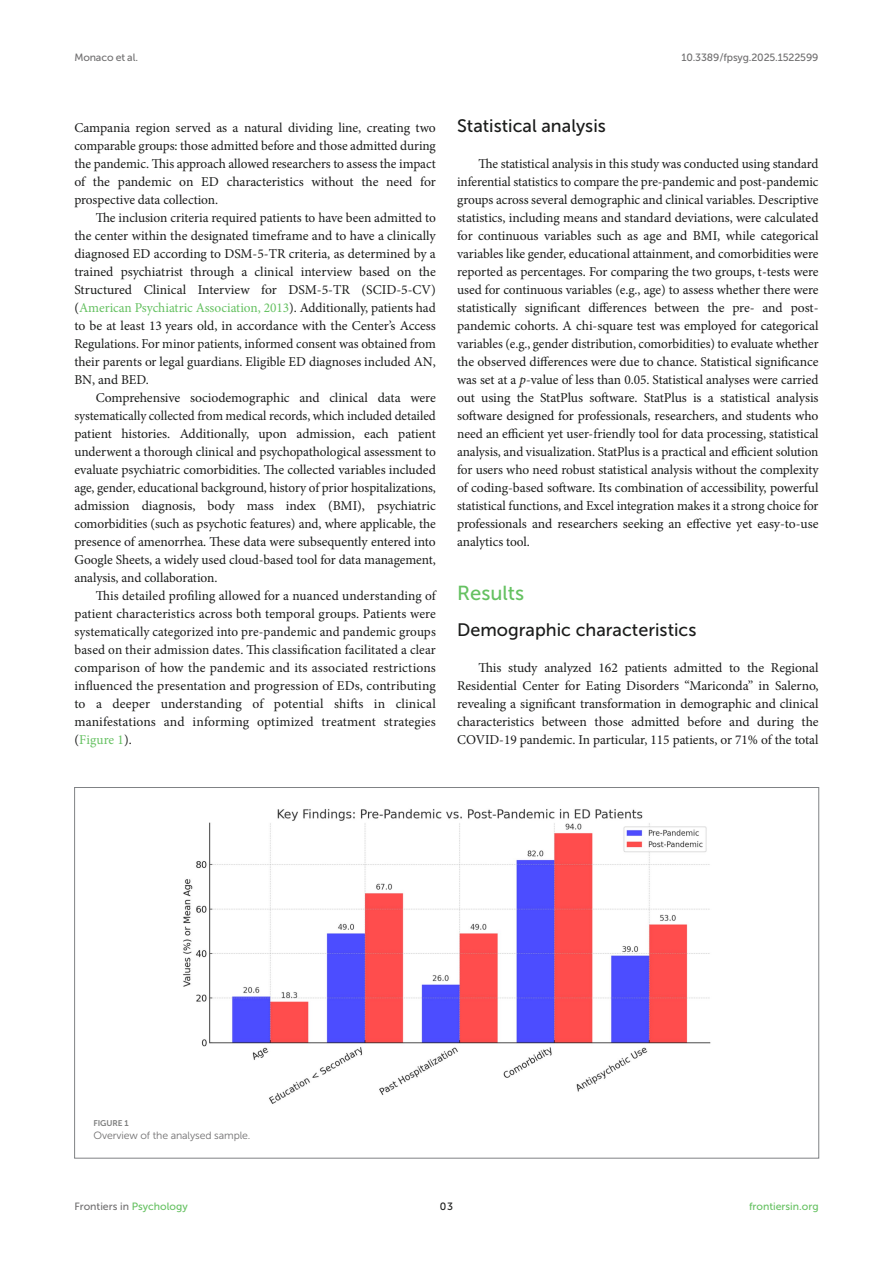
<style>
.page{position:relative;width:893px;height:1263px;background:#fff}
.page>*{position:absolute;margin:0;border:0;box-sizing:border-box;transform-origin:0 0}
.HEAD_1{font:20.25px "Museo Sans 500";color:#65c161}
.HEAD_2_after_HEAD_1{font:18px "Museo Sans 500";color:#1b1c1b}
.HEAD_2{font:18px "Museo Sans 500";color:#1b1c1b}
.TEXT{font:13.5px/18px "Minion Pro";letter-spacing:-.005em;color:#1b1c1b;text-align:justify}
.t1{font:10.5px "Museo Sans 500";letter-spacing:-.015em;color:#706f70}
.FIG_LEG{font:10.5px "Museo Sans 300";letter-spacing:-.01em;color:#706f70}
.t2{font:10.5px "Museo Sans 500";color:#65c161}
.t3{font:10.5px "Museo Sans 500";color:#1b1c1b}
.FIG_HD{font:8.25px "Museo Sans 700";letter-spacing:-.01em;color:#7e7f7f}
.s1{color:#65c161}
.s2{font-style:italic}
</style>
<div class="page">
<img style="left:183px;top:809px;width:528px;height:295px">
<p class="t1" style="left:74px;top:51px;width:65px">Monaco et al.</p>
<p class="t1" style="left:681px;top:51px;width:138px">10.3389/fpsyg.2025.1522599</p>
<p class="TEXT" style="left:74px;top:119px;width:363px">Campania region served as a natural dividing line, creating two comparable groups: those admitted before and those admitted during the pandemic. This approach allowed researchers to assess the impact of the pandemic on ED characteristics without the need for prospective data collection.</p>
<p class="TEXT" style="left:74px;top:209px;width:363px;text-indent:21px">The inclusion criteria required patients to have been admitted to the center within the designated timeframe and to have a clinically diagnosed ED according to DSM-5-TR criteria, as determined by a trained psychiatrist through a clinical interview based on the Structured Clinical Interview for DSM-5-TR (SCID-5-CV) (<span class="s1">American Psychiatric Association, 2013</span>). Additionally, patients had to be at least 13 years old, in accordance with the Center’s Access Regulations. For minor patients, informed consent was obtained from their parents or legal guardians. Eligible ED diagnoses included AN, BN, and BED.</p>
<p class="TEXT" style="left:74px;top:389px;width:363px;text-indent:21px">Comprehensive sociodemographic and clinical data were systematically collected from medical records, which included detailed patient histories. Additionally, upon admission, each patient underwent a thorough clinical and psychopathological assessment to evaluate psychiatric comorbidities. The collected variables included age, gender, educational background, history of prior hospitalizations, admission diagnosis, body mass index (BMI), psychiatric comorbidities (such as psychotic features) and, where applicable, the presence of amenorrhea. These data were subsequently entered into Google Sheets, a widely used cloud-based tool for data management, analysis, and collaboration.</p>
<p class="TEXT" style="left:74px;top:587px;width:363px;text-indent:21px">This detailed profiling allowed for a nuanced understanding of patient characteristics across both temporal groups. Patients were systematically categorized into pre-pandemic and pandemic groups based on their admission dates. This classification facilitated a clear comparison of how the pandemic and its associated restrictions influenced the presentation and progression of EDs, contributing to a deeper understanding of potential shifts in clinical manifestations and informing optimized treatment strategies (<span class="s1">Figure 1</span>).</p>
<p class="HEAD_2" style="left:457px;top:116px;width:150px">Statistical analysis</p>
<p class="TEXT" style="left:457px;top:155px;width:363px;text-indent:21px">The statistical analysis in this study was conducted using standard inferential statistics to compare the pre-pandemic and post-pandemic groups across several demographic and clinical variables. Descriptive statistics, including means and standard deviations, were calculated for continuous variables such as age and BMI, while categorical variables like gender, educational attainment, and comorbidities were reported as percentages. For comparing the two groups, t-tests were used for continuous variables (e.g., age) to assess whether there were statistically significant differences between the pre- and post&shy;pandemic cohorts. A chi-square test was employed for categorical variables (e.g., gender distribution, comorbidities) to evaluate whether the observed differences were due to chance. Statistical significance was set at a <span class="s2">p</span>-value of less than 0.05. Statistical analyses were carried out using the StatPlus software. StatPlus is a statistical analysis software designed for professionals, researchers, and students who need an efficient yet user-friendly tool for data processing, statistical analysis, and visualization. StatPlus is a practical and efficient solution for users who need robust statistical analysis without the complexity of coding-based software. Its combination of accessibility, powerful statistical functions, and Excel integration makes it a strong choice for professionals and researchers seeking an effective yet easy-to-use analytics tool.</p>
<p class="HEAD_1" style="left:457px;top:582px;width:69px">Results</p>
<p class="HEAD_2_after_HEAD_1" style="left:457px;top:620px;width:241px">Demographic characteristics</p>
<p class="TEXT" style="left:457px;top:659px;width:363px;text-indent:21px">This study analyzed 162 patients admitted to the Regional Residential Center for Eating Disorders “Mariconda” in Salerno, revealing a significant transformation in demographic and clinical characteristics between those admitted before and during the COVID-19 pandemic. In particular, 115 patients, or 71% of the total</p>
<p class="FIG_HD" style="left:94px;top:1118px;width:37px">FIGURE 1</p>
<p class="FIG_LEG" style="left:94px;top:1130px;width:159px">Overview of the analysed sample.</p>
<p class="t1" style="left:74px;top:1200px;width:115px">Frontiers in <span class="s1">Psychology</span></p>
<p class="t3" style="left:440px;top:1200px;width:15px">03</p>
<p class="t2" style="left:749px;top:1200px;width:71px">frontiersin.org</p>
</div>
